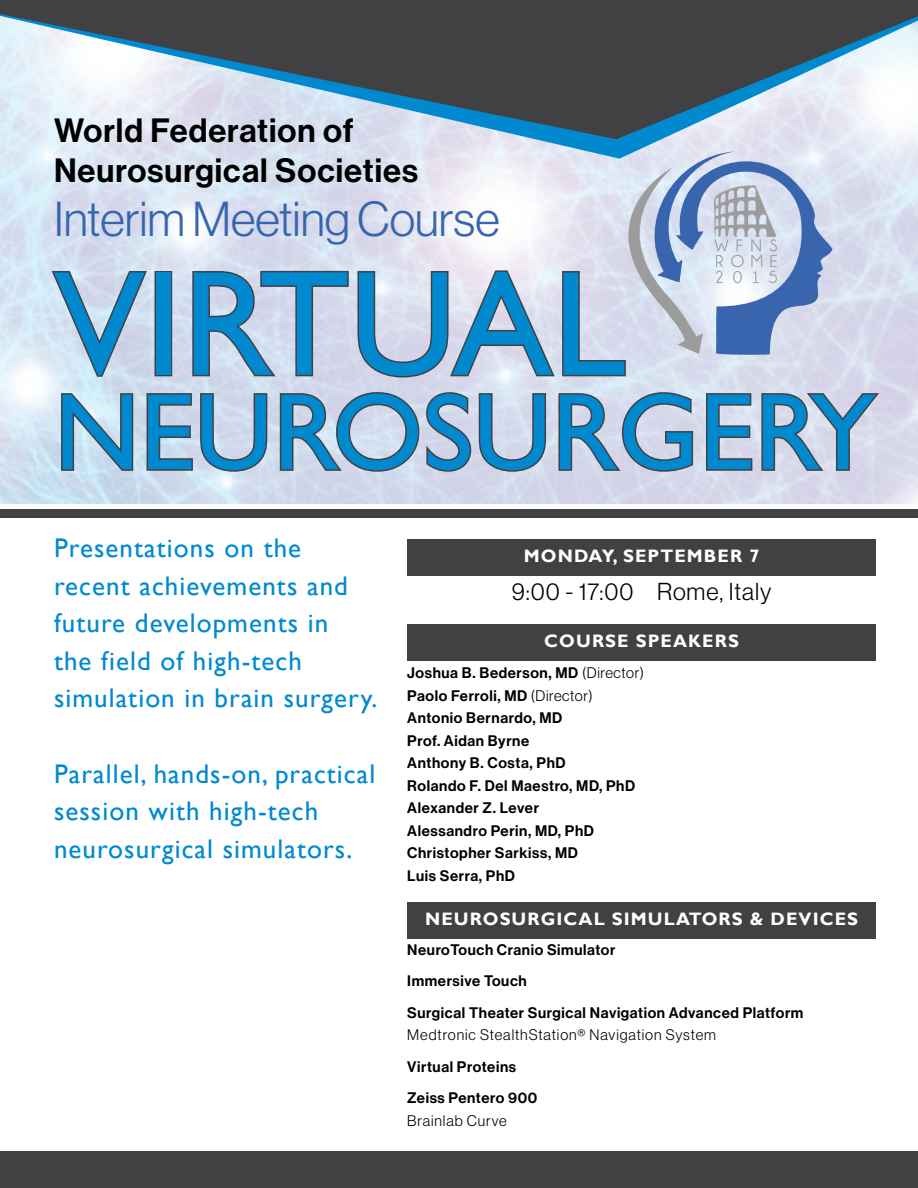
<style>
.page{position:relative;width:918px;height:1188px;background:#fff}
.page>*{position:absolute;margin:0;border:0;box-sizing:border-box;transform-origin:0 0}
.t1{font:150px "Gill Sans";color:#0089cf}
.t2{font:109.5px "Gill Sans";letter-spacing:.005em;color:#0089cf}
.t3{font:48px "N Haas Grotesk DS Std 45 Lt";color:#3865ad}
.t4{font:33px/40.5px "N Haas Grotesk DS Std 65 Md";letter-spacing:.03em;color:#000}
.t5{font:27px/37.5px "Gill Sans";letter-spacing:.04em;color:#0089cf}
.t6{font:24px "N Haas Grotesk DS Std 45 Lt";letter-spacing:.04em;color:#000}
.t7{font:700 18px "Gill Sans";letter-spacing:.06em;color:#fff}
.t8{font:15px/22.5px "N Haas Grotesk DS Std 65 Md";letter-spacing:.04em;color:#000}
.t9{font:15px "N Haas Grotesk DS Std 45 Lt";letter-spacing:.06em;color:#000}
.s1{font-family:"N Haas Grotesk DS Std 45 Lt"}
</style>
<div class="page">
<svg style="left:0;top:139px;width:918px;height:20px;background:#cfdeef"></svg>
<svg style="left:49px;top:270px;width:100px;height:108px;background:#c1cddb"></svg>
<div style="left:155px;top:271px;width:17px;height:105px;border:3px solid #414042"></div>
<svg style="left:191px;top:269px;width:159px;height:109px;background:#bcc3d1"></svg>
<svg style="left:60px;top:392px;width:75px;height:80px;background:#afbfca"></svg>
<svg style="left:145px;top:392px;width:124px;height:81px;background:#b0b9c7"></svg>
<svg style="left:278px;top:391px;width:270px;height:82px;background:#b6bcca"></svg>
<svg style="left:557px;top:391px;width:138px;height:82px;background:#b5b8c6"></svg>
<svg style="left:705px;top:392px;width:49px;height:80px;background:#afb1bd"></svg>
<svg style="left:760px;top:392px;width:122px;height:80px;background:#b9bac8"></svg>
<svg style="left:356px;top:152px;width:489px;height:227px;background:#c9d0e1"></svg>
<svg style="left:0;top:0;width:918px;height:139px;background:#7a858f"></svg>
<div style="left:0;top:1151px;width:918px;height:37px;background:#414042"></div>
<div style="left:0;top:509px;width:918px;height:9px;background:#414042"></div>
<div style="left:407px;top:902px;width:469px;height:37px;background:#414042"></div>
<div style="left:407px;top:624px;width:469px;height:36px;background:#414042"></div>
<div style="left:407px;top:539px;width:469px;height:36px;background:#414042"></div>
<h3 class="t4" style="left:54px;top:110px;width:366px">World Federation of<br>Neurosurgical Societies</h3>
<h3 class="t3" style="left:54px;top:192px;width:447px">Interim Meeting Course</h3>
<h1 class="t1" style="left:54px;top:237px;width:573px">VIRTUAL</h1>
<h2 class="t2" style="left:54px;top:369px;width:823px">NEUROSURGERY</h2>
<h3 class="t5" style="left:54px;top:530px;width:325px">Presentations on the recent achievements and future developments in<br>the field of high-tech simulation in brain surgery.</h3>
<h3 class="t5" style="left:54px;top:755px;width:323px">Parallel, hands-on, practical session with high-tech neurosurgical simulators.</h3>
<p class="t7" style="left:524px;top:545px;width:237px">MONDAY, SEPTEMBER 7</p>
<h3 class="t6" style="left:512px;top:578px;width:261px">9:00 - 17:00 Rome, Italy</h3>
<p class="t7" style="left:544px;top:630px;width:196px">COURSE SPEAKERS</p>
<p class="t8" style="left:407px;top:662px;width:238px">Joshua B. Bederson, MD <span class="s1">(Director)<br></span>Paolo Ferroli, MD <span class="s1">(Director)<br></span>Antonio Bernardo, MD<br>Prof. Aidan Byrne<br>Anthony B. Costa, PhD<br>Rolando F. Del Maestro, MD, PhD<br>Alexander Z. Lever<br>Alessandro Perin, MD, PhD<br>Christopher Sarkiss, MD<br>Luis Serra, PhD</p>
<p class="t7" style="left:425px;top:909px;width:434px">NEUROSURGICAL SIMULATORS &amp; DEVICES</p>
<p class="t8" style="left:407px;top:934px;width:398px;line-height:31.5px">NeuroTouch Cranio Simulator<br>Immersive Touch<br>Surgical Theater Surgical Navigation Advanced Platform</p>
<p class="t9" style="left:407px;top:1027px;width:310px">Medtronic StealthStation® Navigation System</p>
<p class="t8" style="left:407px;top:1051px;width:132px;line-height:31.5px">Virtual Proteins<br>Zeiss Pentero 900</p>
<p class="t9" style="left:407px;top:1112px;width:101px">Brainlab Curve</p>
</div>
